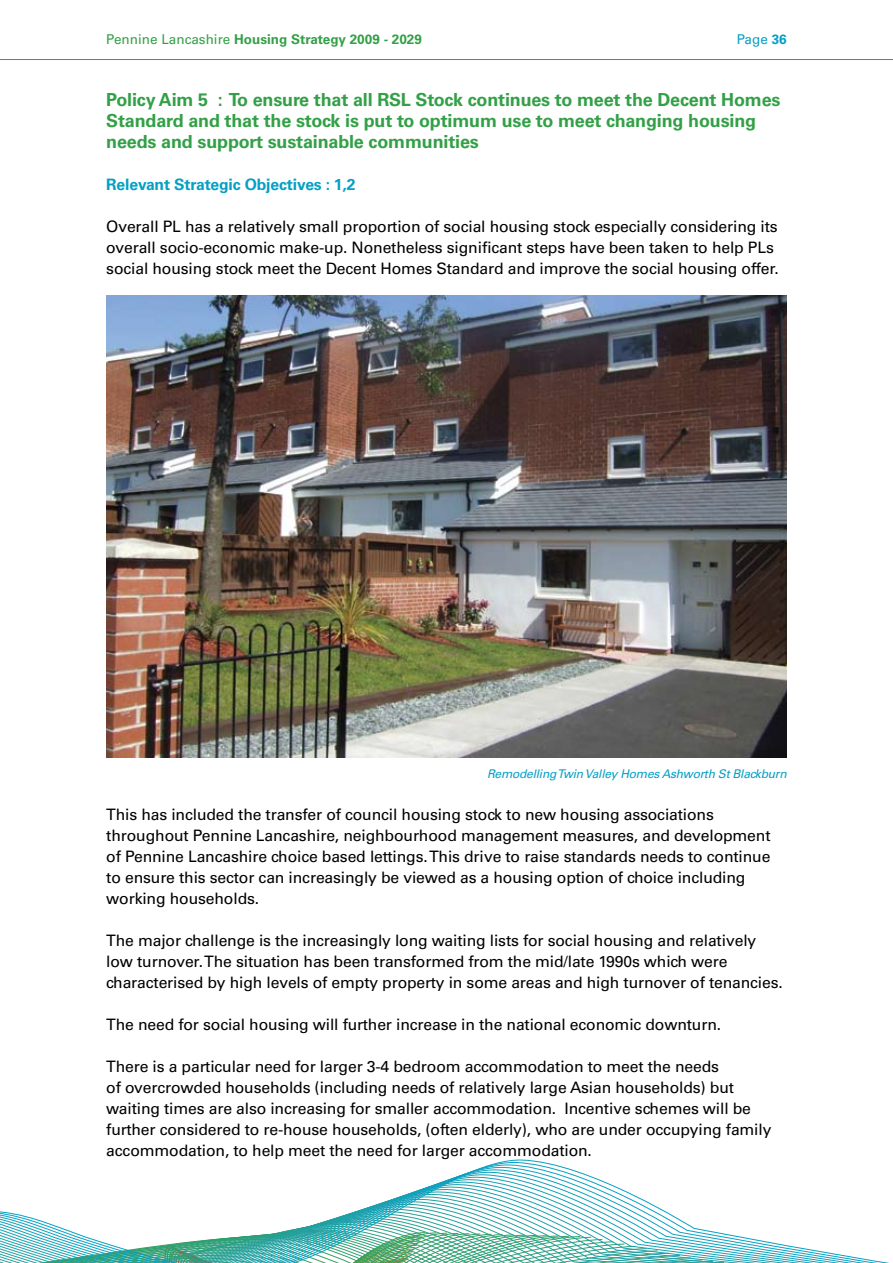
<style>
.page{position:relative;width:893px;height:1263px;background:#fff}
.page>*{position:absolute;margin:0;border:0;box-sizing:border-box;transform-origin:0 0}
.t1{font:700 18px/21px "Univers";letter-spacing:-.01em;color:#33a047}
.t2{font:15.75px/21px "Univers";letter-spacing:-.01em;color:#000}
.t3{font:700 15.75px "Univers";letter-spacing:-.01em;color:#06a0c5}
.t4{font:700 13.5px "Univers";color:#33a047}
.t5{font:13.5px "Univers";color:#06a0c5}
.t6{font:italic 12px "Univers";letter-spacing:-.02em;color:#06a0c5}
.s1{font-weight:400}
.s2{font-weight:700}
</style>
<div class="page">
<hr style="left:0;top:59px;width:893px;height:1px;background:#33a047">
<svg style="left:0;top:1159px;width:890px;height:104px"></svg>
<img style="left:106px;top:295px;width:681px;height:462px">
<p class="t4" style="left:106px;top:31px;width:317px"><span class="s1">Pennine Lancashire</span> Housing Strategy 2009 - 2029</p>
<p class="t5" style="left:737px;top:31px;width:51px">Page <span class="s2">36</span></p>
<p class="t1" style="left:106px;top:90px;width:676px">Policy Aim 5 : To ensure that all RSL Stock continues to meet the Decent Homes<br>Standard and that the stock is put to optimum use to meet changing housing needs and support sustainable communities</p>
<p class="t3" style="left:106px;top:176px;width:251px">Relevant Strategic Objectives : 1,2</p>
<p class="t2" style="left:106px;top:216px;width:674px">Overall PL has a relatively small proportion of social housing stock especially considering its overall socio-economic make-up. Nonetheless significant steps have been taken to help PLs social housing stock meet the Decent Homes Standard and improve the social housing offer.</p>
<p class="t6" style="left:487px;top:767px;width:301px">Remodelling Twin Valley Homes Ashworth St Blackburn</p>
<p class="t2" style="left:106px;top:804px;width:666px">This has included the transfer of council housing stock to new housing associations throughout Pennine Lancashire, neighbourhood management measures, and development of Pennine Lancashire choice based lettings. This drive to raise standards needs to continue to ensure this sector can increasingly be viewed as a housing option of choice including working households.</p>
<p class="t2" style="left:106px;top:930px;width:678px">The major challenge is the increasingly long waiting lists for social housing and relatively low turnover. The situation has been transformed from the mid/late 1990s which were characterised by high levels of empty property in some areas and high turnover of tenancies.</p>
<p class="t2" style="left:106px;top:1014px;width:616px">The need for social housing will further increase in the national economic downturn.</p>
<p class="t2" style="left:106px;top:1056px;width:667px">There is a particular need for larger 3-4 bedroom accommodation to meet the needs<br>of overcrowded households (including needs of relatively large Asian households) but waiting times are also increasing for smaller accommodation. Incentive schemes will be further considered to re-house households, (often elderly), who are under occupying family accommodation, to help meet the need for larger accommodation.</p>
</div>
